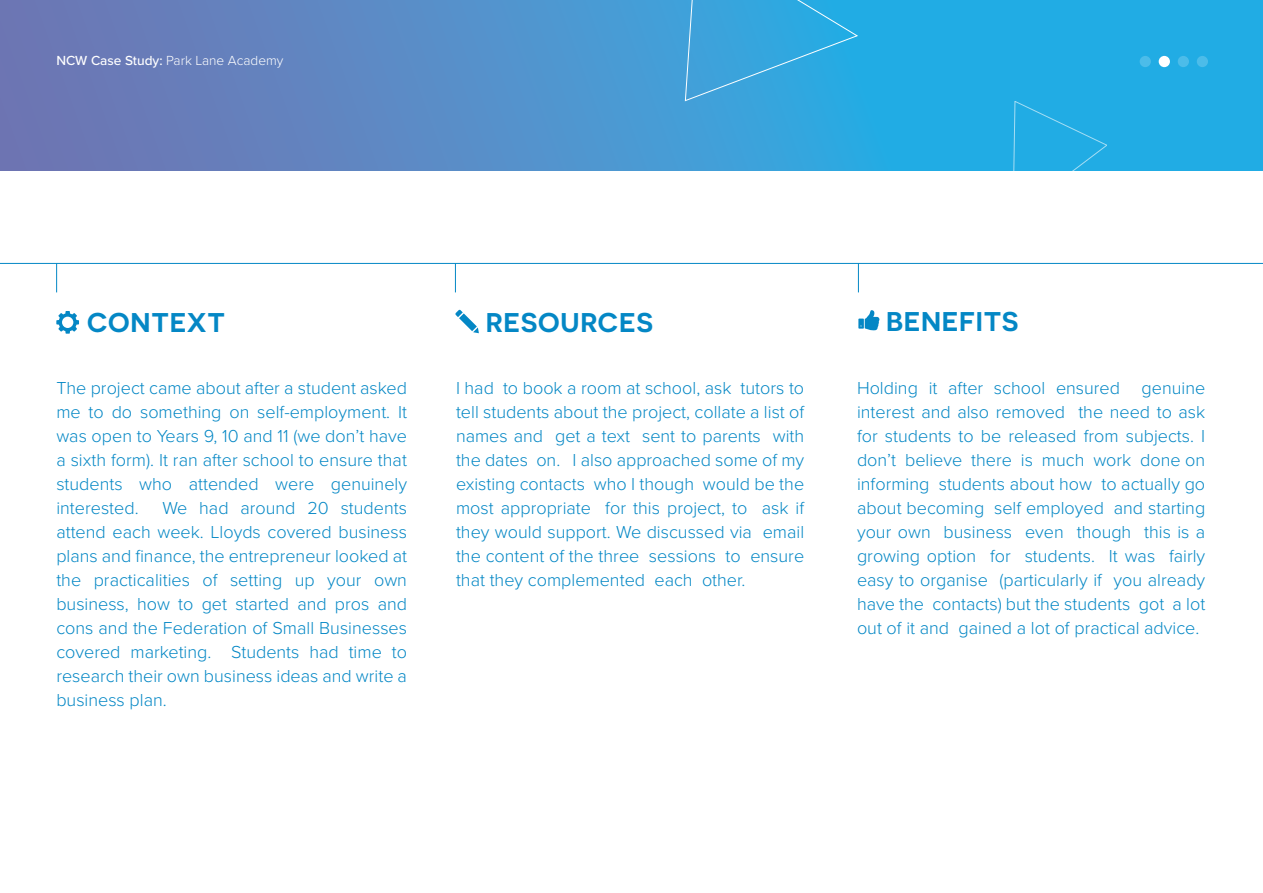
<style>
.page{position:relative;width:1263px;height:893px;background:#fff}
.page>*{position:absolute;margin:0;border:0;box-sizing:border-box;transform-origin:0 0}
.t1{font:600 27.15px "Novecentosanswide";letter-spacing:.025em;color:#0487c5}
.t2{font:300 18px/24px "Proxima Nova";color:#0487c5;text-align:justify}
.t3{font:300 13.65px "Proxima Nova";color:#fff}
.s1{font-weight:500}
</style>
<div class="page">
<svg style="left:0;top:0;width:1263px;height:171px;background:#4795cf"></svg>
<div style="left:1140px;top:56px;width:11px;height:11px;background:#4cbce9;border-radius:50%"></div>
<div style="left:1159px;top:56px;width:11px;height:11px;background:#fff;border-radius:50%"></div>
<div style="left:1178px;top:56px;width:11px;height:11px;background:#4cbce9;border-radius:50%"></div>
<div style="left:1197px;top:56px;width:11px;height:11px;background:#4cbce9;border-radius:50%"></div>
<svg style="left:858px;top:310px;width:21px;height:20px"></svg>
<hr style="left:0;top:263px;width:1263px;height:1px;background:#0487c5">
<svg style="left:56px;top:264px;width:1px;height:28px"></svg>
<svg style="left:455px;top:264px;width:1px;height:28px"></svg>
<svg style="left:858px;top:264px;width:1px;height:28px"></svg>
<svg style="left:56px;top:311px;width:23px;height:23px"></svg>
<svg style="left:684px;top:0;width:174px;height:102px;background:#36a7de"></svg>
<div style="left:1013px;top:101px;width:94px;height:70px;background:#21ace4"></div>
<svg style="left:455px;top:310px;width:24px;height:23px"></svg>
<p class="t3" style="left:56px;top:50px;width:229px"><span class="s1">NCW Case Study:</span> Park Lane Academy</p>
<h1 class="t1" style="left:87px;top:306px;width:139px">CONTEXT</h1>
<h1 class="t1" style="left:486px;top:306px;width:169px">RESOURCES</h1>
<h1 class="t1" style="left:886px;top:305px;width:134px">BENEFITS</h1>
<p class="t2" style="left:56px;top:375px;width:352px">The project came about after a student asked me to do something on self-employment. It was open to Years 9, 10 and 11 (we don’t have a sixth form). It ran after school to ensure that students who attended were genuinely interested.</p>
<p class="t2" style="left:56px;top:495px;width:352px;text-indent:106px">We had around 20 students attend each week. Lloyds covered business plans and finance, the entrepreneur looked at the practicalities of setting up your own business, how to get started and pros and cons and the Federation of Small Businesses covered marketing. Students had time to research their own business ideas and write a business plan.</p>
<p class="t2" style="left:456px;top:375px;width:350px">I had to book a room at school, ask tutors to tell students about the project, collate a list of names and get a text sent to parents with the dates on. I also approached some of my existing contacts who I though would be the most appropriate for this project, to ask if they would support. We discussed via email the content of the three sessions to ensure that they complemented each other.</p>
<p class="t2" style="left:857px;top:375px;width:350px">Holding it after school ensured genuine interest and also removed the need to ask for students to be released from subjects. I don’t believe there is much work done on informing students about how to actually go about becoming self employed and starting your own business even though this is a growing option for students. It was fairly easy to organise (particularly if you already have the contacts) but the students got a lot out of it and gained a lot of practical advice.</p>
</div>
